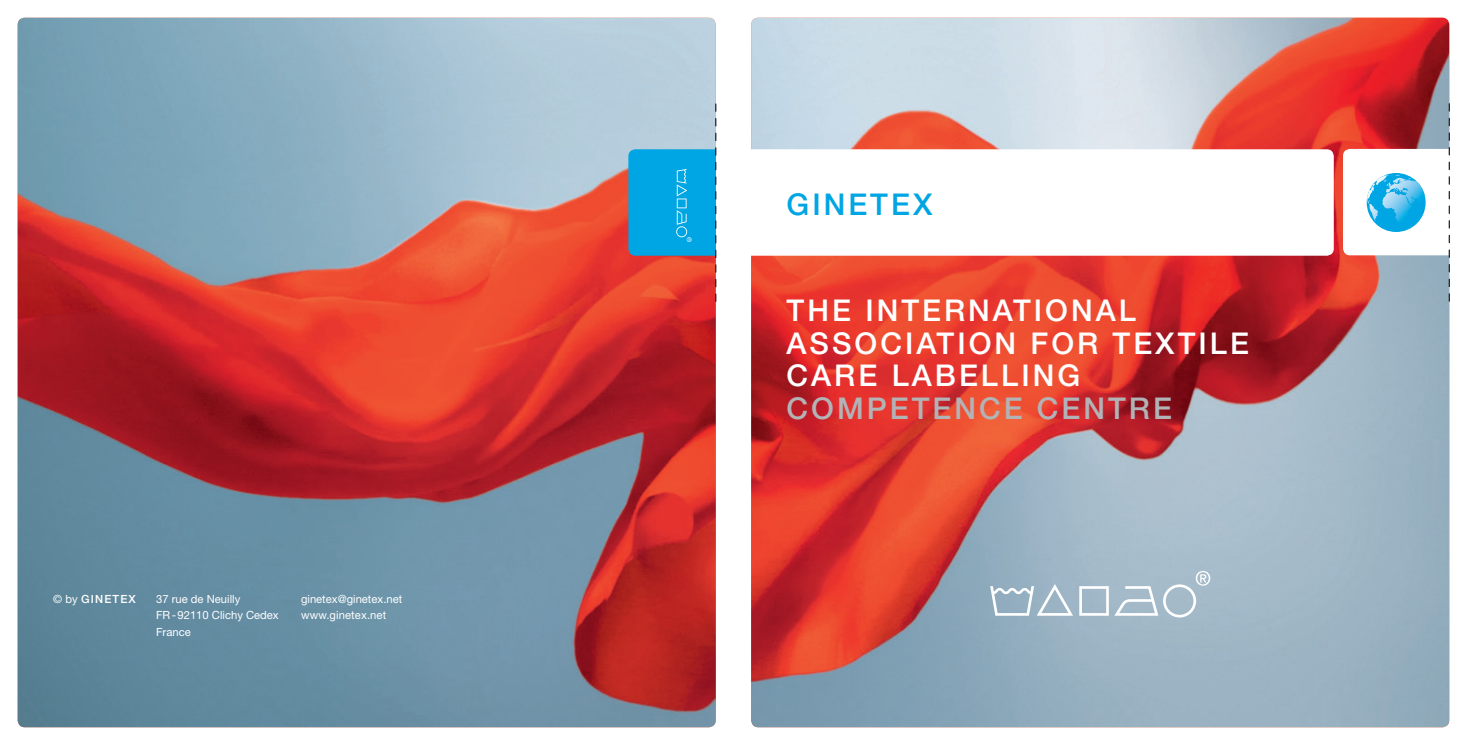
<style>
.page{position:relative;width:1467px;height:745px;background:#fff}
.page>*{position:absolute;margin:0;border:0;box-sizing:border-box;transform-origin:0 0}
.t1{font:500 30px/32.5px "Helvetica Neue";letter-spacing:.1em;color:#fff}
.t2{font:500 30px "Helvetica Neue";letter-spacing:.1em;color:#b2b3b7}
.t3{font:500 30px "Helvetica Neue";letter-spacing:.1em;color:#00a5e3}
.t4{font:11.25px/16.2px "Helvetica Neue";color:#fff}
.t5{font:500 11.25px "Helvetica Neue";letter-spacing:.1em;color:#fff}
.s1{font-weight:400}
</style>
<div class="page">
<img style="left:18px;top:18px;width:1431px;height:708px">
<div style="left:628px;top:149px;width:105px;height:106px;background:#00a5e3;border-radius:7px"></div>
<svg style="left:676px;top:169px;width:16px;height:73px"></svg>
<div style="left:716px;top:123px;width:17px;height:150px;background:#fff"></div>
<div style="left:733px;top:149px;width:601px;height:106px;background:#fff;border-radius:7px"></div>
<svg style="left:1343px;top:104px;width:107px;height:197px"></svg>
<svg style="left:715px;top:104px;width:1px;height:197px"></svg>
<svg style="left:1079px;top:570px;width:131px;height:47px;background:#b2c4d1"></svg>
<svg style="left:990px;top:583px;width:83px;height:32px"></svg>
<p class="t5" style="left:53px;top:592px;width:84px"><span class="s1">© by</span> GINETEX</p>
<p class="t4" style="left:301px;top:590px;width:103px">ginetex@ginetex.net www.ginetex.net</p>
<p class="t4" style="left:156px;top:590px;width:124px">37 rue de Neuilly<br>FR-92110 Clichy Cedex<br>France</p>
<h1 class="t3" style="left:787px;top:186px;width:147px">GINETEX</h1>
<h1 class="t1" style="left:787px;top:294px;width:464px">THE INTERNATIONAL<br>ASSOCIATION FOR TEXTILE<br>CARE LABELLING</h1>
<h1 class="t2" style="left:787px;top:390px;width:387px">COMPETENCE CENTRE</h1>
</div>
